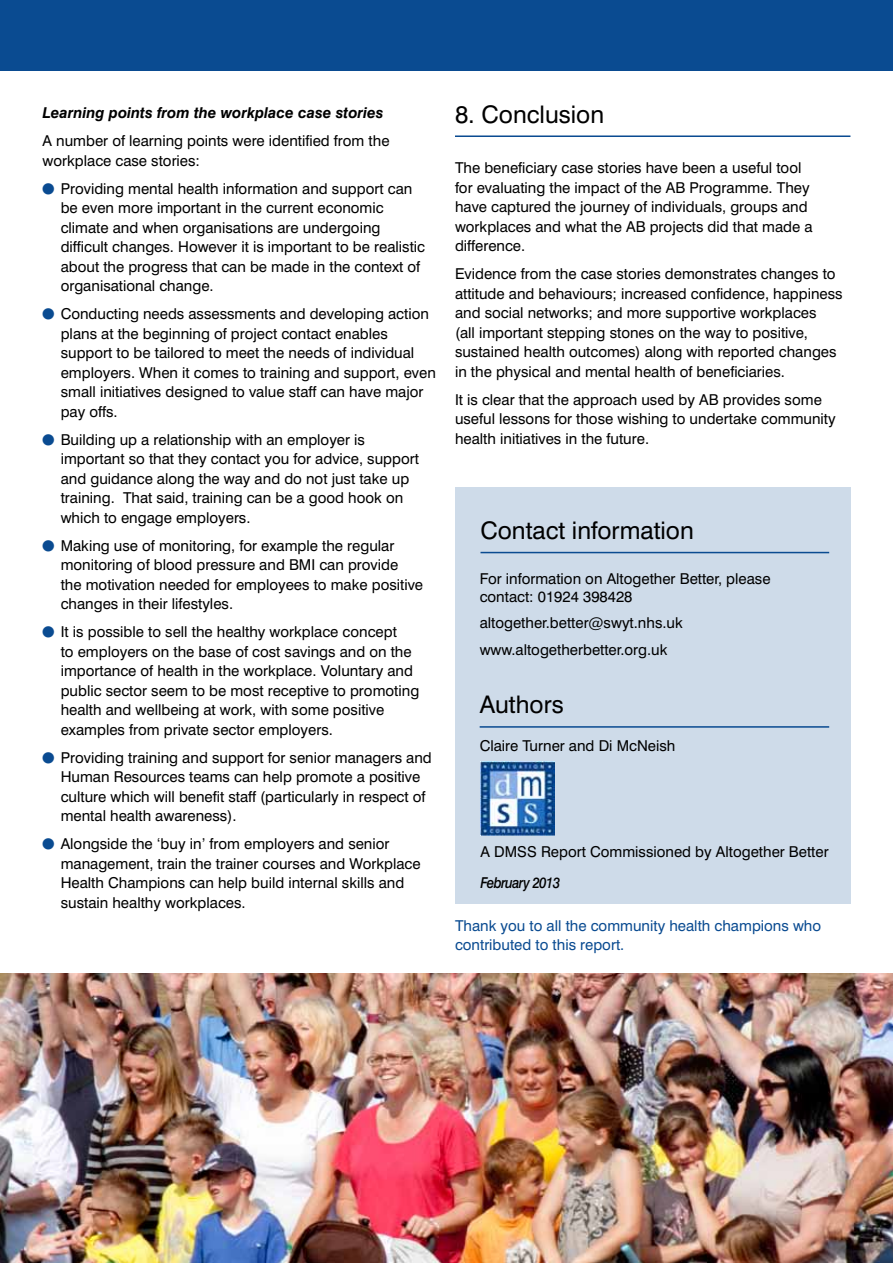
<style>
.page{position:relative;width:893px;height:1263px;background:#fff}
.page>*{position:absolute;margin:0;border:0;box-sizing:border-box;transform-origin:0 0}
.t1{font:24.3px "Swiss 721 BT";color:#000}
.t2{font:15px/19.5px "Swiss 721 BT";color:#000}
.t3{font:15px/19.5px "Swiss 721 BT";color:#0a4b91}
.t4{font:italic 700 15px "Swiss 721 BT";color:#000}
.t5{font:italic 500 15px "Swiss 721 BT";letter-spacing:-.05em;color:#000;scale:.89 1}
</style>
<div class="page">
<div style="left:0;top:0;width:893px;height:70px;background:#0a4b91"></div>
<hr style="left:455px;top:135px;width:395px;height:2px;background:#0a4b91">
<div style="left:455px;top:487px;width:395px;height:417px;background:#cedbe9"></div>
<hr style="left:480px;top:552px;width:349px;height:1px;background:#0a4b91">
<hr style="left:480px;top:726px;width:349px;height:2px;background:#0a4b91">
<img style="left:480px;top:762px;width:74px;height:73px">
<img style="left:0;top:974px;width:893px;height:289px">
<p class="t4" style="left:43px;top:104px;width:343px">Learning points from the workplace case stories</p>
<p class="t2" style="left:43px;top:131px;width:349px">A number of learning points were identified from the workplace case stories:</p>
<p class="t2" style="left:61px;top:179px;width:366px">Providing mental health information and support can be even more important in the current economic climate and when organisations are undergoing difficult changes. However it is important to be realistic about the progress that can be made in the context of organisational change.</p>
<p class="t2" style="left:61px;top:304px;width:377px">Conducting needs assessments and developing action plans at the beginning of project contact enables support to be tailored to meet the needs of individual employers. When it comes to training and support, even small initiatives designed to value staff can have major pay offs.</p>
<p class="t2" style="left:61px;top:430px;width:360px">Building up a relationship with an employer is important so that they contact you for advice, support and guidance along the way and do not just take up training. That said, training can be a good hook on which to engage employers.</p>
<p class="t2" style="left:61px;top:536px;width:364px">Making use of monitoring, for example the regular monitoring of blood pressure and BMI can provide<br>the motivation needed for employees to make positive changes in their lifestyles.</p>
<p class="t2" style="left:61px;top:622px;width:360px">It is possible to sell the healthy workplace concept<br>to employers on the base of cost savings and on the importance of health in the workplace. Voluntary and public sector seem to be most receptive to promoting health and wellbeing at work, with some positive examples from private sector employers.</p>
<p class="t2" style="left:61px;top:748px;width:373px">Providing training and support for senior managers and Human Resources teams can help promote a positive culture which will benefit staff (particularly in respect of mental health awareness).</p>
<p class="t2" style="left:61px;top:834px;width:361px">Alongside the ‘buy in’ from employers and senior management, train the trainer courses and Workplace Health Champions can help build internal skills and sustain healthy workplaces.</p>
<h1 class="t1" style="left:455px;top:99px;width:151px">8. Conclusion</h1>
<p class="t2" style="left:455px;top:158px;width:359px">The beneficiary case stories have been a useful tool for evaluating the impact of the AB Programme. They have captured the journey of individuals, groups and workplaces and what the AB projects did that made a difference.</p>
<p class="t2" style="left:455px;top:264px;width:389px">Evidence from the case stories demonstrates changes to attitude and behaviours; increased confidence, happiness and social networks; and more supportive workplaces<br>(all important stepping stones on the way to positive, sustained health outcomes) along with reported changes in the physical and mental health of beneficiaries.</p>
<p class="t2" style="left:455px;top:389px;width:382px">It is clear that the approach used by AB provides some useful lessons for those wishing to undertake community health initiatives in the future.</p>
<h1 class="t1" style="left:480px;top:516px;width:215px">Contact information</h1>
<p class="t2" style="left:480px;top:569px;width:292px;line-height:18px">For information on Altogether Better, please contact: 01924 398428</p>
<p class="t2" style="left:480px;top:609px;width:205px;line-height:26.5px">altogether.better@swyt.nhs.uk www.altogetherbetter.org.uk</p>
<h1 class="t1" style="left:480px;top:690px;width:86px">Authors</h1>
<p class="t2" style="left:480px;top:736px;width:197px">Claire Turner and Di McNeish</p>
<p class="t2" style="left:480px;top:841px;width:350px">A DMSS Report Commissioned by Altogether Better</p>
<p class="t5" style="left:480px;top:873px;width:91px">February 2013</p>
<p class="t3" style="left:455px;top:915px;width:368px">Thank you to all the community health champions who contributed to this report.</p>
</div>
